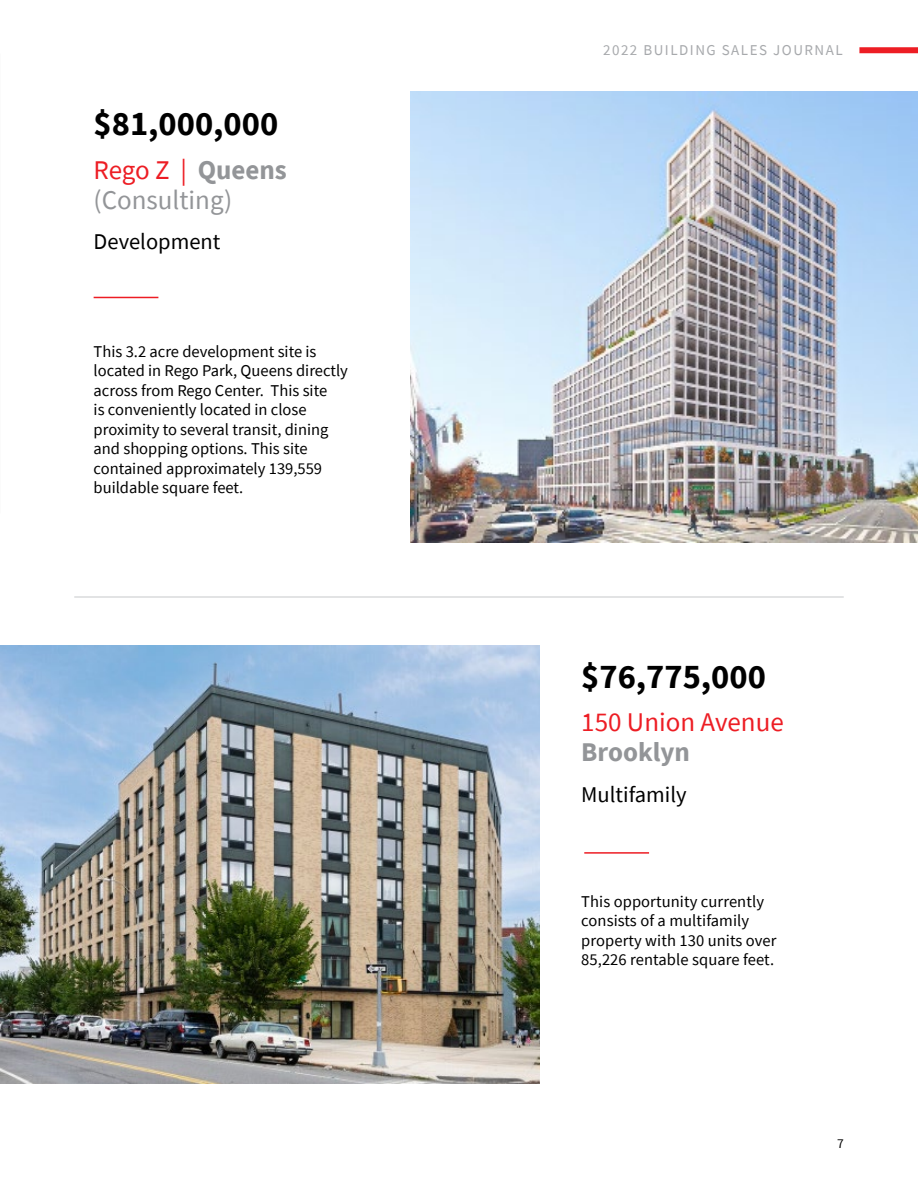
<style>
.page{position:relative;width:918px;height:1188px;background:#fff}
.page>*{position:absolute;margin:0;border:0;box-sizing:border-box;transform-origin:0 0}
.t1{font:700 34.5px "Source Sans Pro";color:#000}
.t2{font:27px/30px "Source Sans Pro";color:#939598}
.t3{font:27px "Source Sans Pro";color:#ed1d24}
.t4{font:700 27px "Source Sans Pro";color:#939598}
.t5{font:22.5px "Source Sans Pro";color:#000}
.t6{font:16.5px/19.5px "Source Sans Pro";color:#000}
.t7{font:15px "Source Sans Pro";letter-spacing:.1em;color:#a7a9ac}
.t8{font:13.5px "Source Sans Pro";color:#000}
.s1{color:#ed1d24}
.s2{font-weight:700}
</style>
<div class="page">
<img style="left:0;top:645px;width:540px;height:438px">
<hr style="left:584px;top:852px;width:65px;height:2px;background:#ed1d24">
<hr style="left:94px;top:297px;width:64px;height:1px;background:#ed1d24">
<img style="left:411px;top:91px;width:507px;height:452px">
<hr style="left:74px;top:597px;width:770px;height:1px;background:#c7c8ca">
<div style="left:859px;top:47px;width:59px;height:6px;background:#ed1d24"></div>
<h1 class="t1" style="left:94px;top:101px;width:186px">$81,000,000</h1>
<h2 class="t2" style="left:94px;top:155px;width:195px"><span class="s1">Rego Z |</span> <span class="s2">Queens </span>(Consulting)</h2>
<h3 class="t5" style="left:94px;top:228px;width:128px">Development</h3>
<p class="t6" style="left:94px;top:341px;width:256px">This 3.2 acre development site is located in Rego Park, Queens directly across from Rego Center. This site<br>is conveniently located in close proximity to several transit, dining and shopping options. This site contained approximately 139,559 buildable square feet.</p>
<p class="t7" style="left:603px;top:40px;width:241px">2022 BUILDING SALES JOURNAL</p>
<h1 class="t1" style="left:581px;top:653px;width:186px">$76,775,000</h1>
<h2 class="t3" style="left:581px;top:705px;width:204px">150 Union Avenue</h2>
<h2 class="t4" style="left:581px;top:734px;width:110px">Brooklyn</h2>
<h3 class="t5" style="left:581px;top:780px;width:107px">Multifamily</h3>
<p class="t6" style="left:581px;top:891px;width:197px">This opportunity currently consists of a multifamily property with 130 units over<br>85,226 rentable square feet.</p>
<p class="t8" style="left:837px;top:1134px;width:8px">7</p>
</div>
